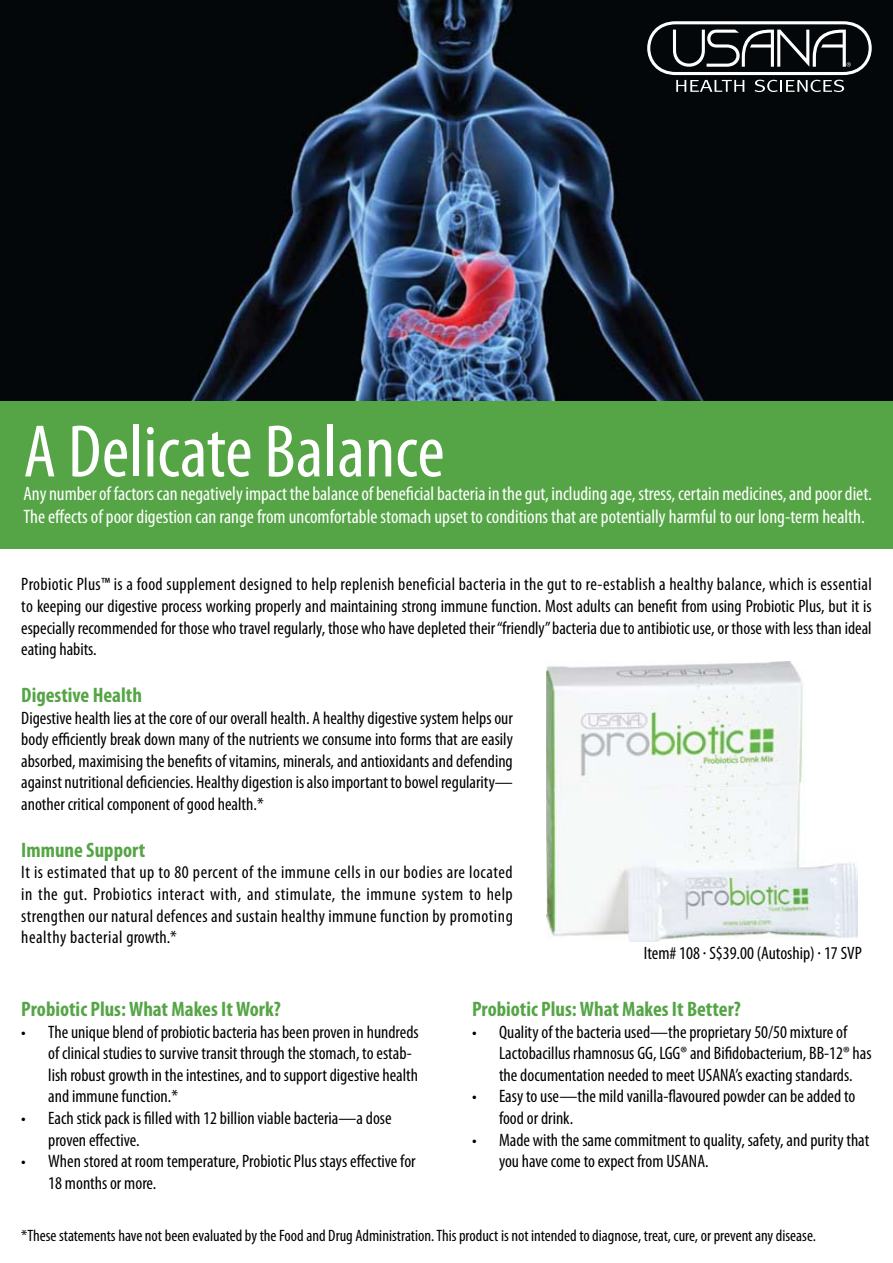
<style>
.page{position:relative;width:893px;height:1263px;background:#fff}
.page>*{position:absolute;margin:0;border:0;box-sizing:border-box;transform-origin:0 0}
.t1{font:condensed 75px "Myriad Pro";color:#fff}
.t2{font:700 condensed 21px "Myriad Pro";color:#55a546}
.t3{font:condensed 19.5px/23.4px "Myriad Pro";color:#fff}
.t4{font:condensed 18px/21.6px "Myriad Pro";color:#000}
.t5{font:condensed 16.5px "Myriad Pro";color:#000}
</style>
<div class="page">
<img style="left:0;top:0;width:893px;height:401px">
<div style="left:0;top:401px;width:893px;height:148px;background:#55a546"></div>
<img style="left:547px;top:662px;width:310px;height:279px">
<svg style="left:647px;top:21px;width:225px;height:71px"></svg>
<h1 class="t1" style="left:24px;top:406px;width:423px">A Delicate Balance</h1>
<p class="t3" style="left:24px;top:481px;width:850px">Any number of factors can negatively impact the balance of beneficial bacteria in the gut, including age, stress, certain medicines, and poor diet.<br>The effects of poor digestion can range from uncomfortable stomach upset to conditions that are potentially harmful to our long-term health.</p>
<p class="t4" style="left:21px;top:573px;width:852px;text-align:justify">Probiotic Plus™ is a food supplement designed to help replenish beneficial bacteria in the gut to re-establish a healthy balance, which is essential to keeping our digestive process working properly and maintaining strong immune function. Most adults can benefit from using Probiotic Plus, but it is especially recommended for those who travel regularly, those who have depleted their “friendly” bacteria due to antibiotic use, or those with less than ideal eating habits.</p>
<p class="t2" style="left:21px;top:682px;width:122px">Digestive Health</p>
<p class="t4" style="left:21px;top:707px;width:493px;text-align:justify">Digestive health lies at the core of our overall health. A healthy digestive system helps our body efficiently break down many of the nutrients we consume into forms that are easily absorbed, maximising the benefits of vitamins, minerals, and antioxidants and defending against nutritional deficiencies. Healthy digestion is also important to bowel regularity— another critical component of good health.*</p>
<p class="t2" style="left:21px;top:837px;width:125px">Immune Support</p>
<p class="t4" style="left:21px;top:861px;width:493px;text-align:justify">It is estimated that up to 80 percent of the immune cells in our bodies are located in the gut. Probiotics interact with, and stimulate, the immune system to help strengthen our natural defences and sustain healthy immune function by promoting healthy bacterial growth.*</p>
<p class="t4" style="left:644px;top:942px;width:220px">Item# 108 · S$39.00 (Autoship) · 17 SVP</p>
<p class="t2" style="left:21px;top:996px;width:261px">Probiotic Plus: What Makes It Work?</p>
<p class="t4" style="left:48px;top:1020px;width:372px;text-indent:-27px">• The unique blend of probiotic bacteria has been proven in hundreds of clinical studies to survive transit through the stomach, to estab&shy;lish robust growth in the intestines, and to support digestive health and immune function.*</p>
<p class="t4" style="left:48px;top:1107px;width:345px;text-indent:-27px">• Each stick pack is filled with 12 billion viable bacteria—a dose proven effective.</p>
<p class="t4" style="left:48px;top:1150px;width:369px;text-indent:-27px">• When stored at room temperature, Probiotic Plus stays effective for<br>18 months or more.</p>
<p class="t2" style="left:472px;top:996px;width:270px">Probiotic Plus: What Makes It Better?</p>
<p class="t4" style="left:499px;top:1020px;width:374px;text-indent:-27px">• Quality of the bacteria used—the proprietary 50/50 mixture of<br>Lactobacillus rhamnosus GG, LGG® and Bifidobacterium, BB-12® has the documentation needed to meet USANA’s exacting standards.</p>
<p class="t4" style="left:499px;top:1085px;width:358px;text-indent:-27px">• Easy to use—the mild vanilla-flavoured powder can be added to food or drink.</p>
<p class="t4" style="left:499px;top:1128px;width:372px;text-indent:-27px">• Made with the same commitment to quality, safety, and purity that you have come to expect from USANA.</p>
<p class="t5" style="left:21px;top:1225px;width:796px">*These statements have not been evaluated by the Food and Drug Administration. This product is not intended to diagnose, treat, cure, or prevent any disease.</p>
</div>
